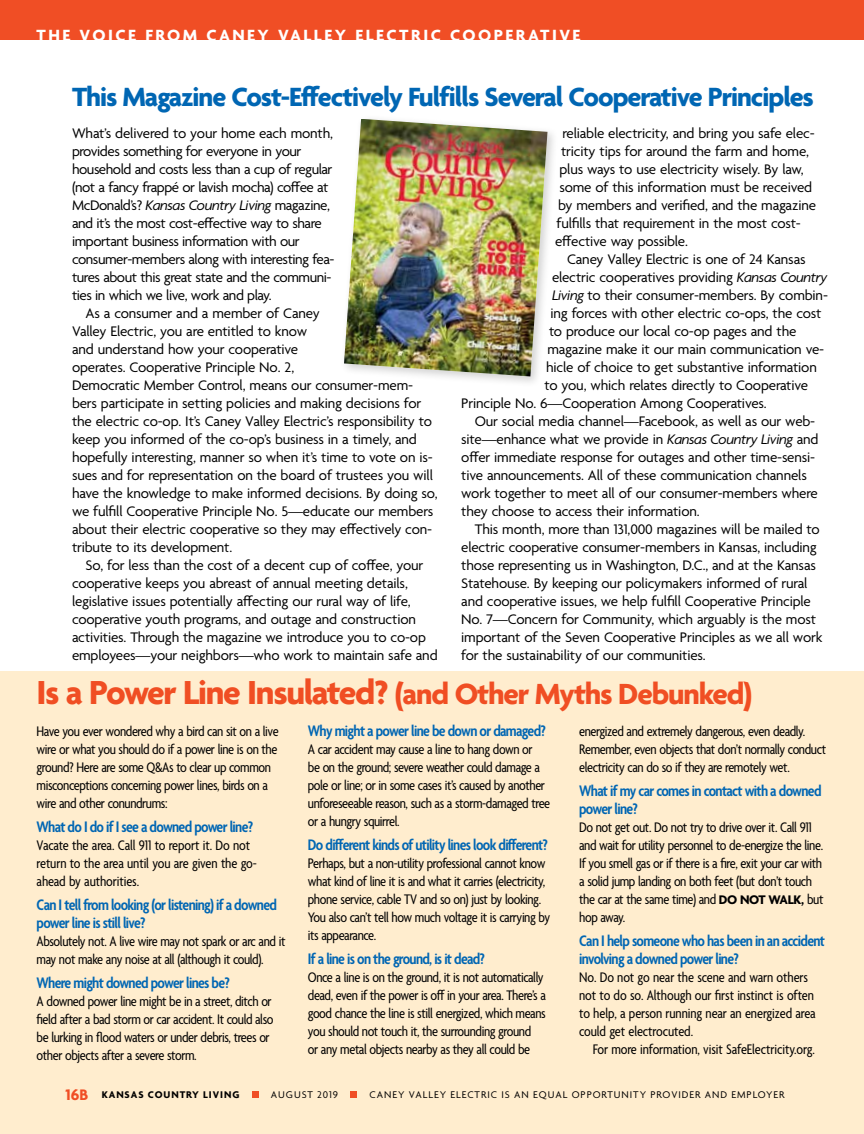
<style>
.page{position:relative;width:864px;height:1134px;background:#fff}
.page>*{position:absolute;margin:0;border:0;box-sizing:border-box;transform-origin:0 0}
.t1{font:700 31.5px "Agenda";letter-spacing:-.035em;color:#f04e23}
.t2{font:700 28.5px "Agenda";letter-spacing:-.035em;color:#0066b3}
.t3{font:700 17.55px "Agenda";letter-spacing:.14em;color:#fff}
.t4{font:600 condensed 16.5px/18px "Agenda";letter-spacing:-.04em;color:#0066b3}
.t5{font:15px/18px "Agenda";letter-spacing:-.01em;color:#000}
.t6{font:condensed 15px/18px "Agenda";letter-spacing:-.025em;color:#000}
.t7{font:15px/18px "Agenda";letter-spacing:-.03em;color:#000}
.t8{font:condensed 15px/18px "Agenda";letter-spacing:-.005em;color:#000}
.t9{font:10.5px "Agenda";letter-spacing:.09em;color:#000}
.t10{font:700 10.5px "Agenda";letter-spacing:.09em;color:#000}
.s1{font-style:italic}
.s2{font-size:36px}
.s3{font-weight:700;font-stretch:normal;font-size:13.5px}
.s4{font-size:16.5px;color:#f04e25}
</style>
<div class="page">
<div style="left:0;top:671px;width:864px;height:463px;background:#ffedce"></div>
<div style="left:340px;top:114px;width:219px;height:273px;background:#000;opacity:.18"></div>
<img style="left:344px;top:119px;width:204px;height:257px">
<div style="left:0;top:0;width:864px;height:40px;background:#f04e25"></div>
<div style="left:252px;top:1091px;width:7px;height:7px;background:#f04e25"></div>
<div style="left:350px;top:1091px;width:7px;height:7px;background:#f04e25"></div>
<p class="t3" style="left:37px;top:26px;width:546px">THE VOICE FROM CANEY VALLEY ELECTRIC COOPERATIVE</p>
<h2 class="t2" style="left:72px;top:81px;width:743px">This Magazine Cost-Effectively Fulfills Several Cooperative Principles</h2>
<p class="t7" style="left:72px;top:125px;width:264px">What’s delivered to your home each month, provides something for everyone in your household and costs less than a cup of regular (not a fancy frappé or lavish mocha) coffee at McDonald’s? <span class="s1">Kansas Country Living</span> magazine, and it’s the most cost-effective way to share important business information with our consumer-members along with interesting fea&shy;tures about this great state and the communi&shy;ties in which we live, work and play.</p>
<p class="t5" style="left:72px;top:305px;width:367px;text-indent:14px">As a consumer and a member of Caney<br>Valley Electric, you are entitled to know<br>and understand how your cooperative<br>operates. Cooperative Principle No. 2,<br>Democratic Member Control, means our consumer-mem&shy;bers participate in setting policies and making decisions for the electric co-op. It’s Caney Valley Electric’s responsibility to keep you informed of the co-op’s business in a timely, and hopefully interesting, manner so when it’s time to vote on is&shy;sues and for representation on the board of trustees you will have the knowledge to make informed decisions. By doing so, we fulfill Cooperative Principle No. 5—educate our members about their electric cooperative so they may effectively con&shy;tribute to its development.</p>
<p class="t5" style="left:72px;top:557px;width:367px;text-indent:14px">So, for less than the cost of a decent cup of coffee, your cooperative keeps you abreast of annual meeting details, legislative issues potentially affecting our rural way of life, cooperative youth programs, and outage and construction activities. Through the magazine we introduce you to co-op employees—your neighbors—who work to maintain safe and</p>
<p class="t5" style="left:562px;top:125px;width:254px">reliable electricity, and bring you safe elec-</p>
<p class="t5" style="left:561px;top:143px;width:250px">tricity tips for around the farm and home,</p>
<p class="t5" style="left:560px;top:161px;width:246px">plus ways to use electricity wisely. By law,</p>
<p class="t5" style="left:560px;top:179px;width:254px">some of this information must be received</p>
<p class="t5" style="left:558px;top:197px;width:260px">by members and verified, and the magazine</p>
<p class="t5" style="left:557px;top:215px;width:246px">fulfills that requirement in the most cost-</p>
<p class="t5" style="left:555px;top:233px;width:135px">effective way possible.</p>
<p class="t5" style="left:567px;top:251px;width:240px">Caney Valley Electric is one of 24 Kansas</p>
<p class="t5" style="left:552px;top:269px;width:277px">electric cooperatives providing <span class="s1">Kansas Country</span></p>
<p class="t5" style="left:552px;top:287px;width:278px"><span class="s1">Living</span> to their consumer-members. By combin-</p>
<p class="t5" style="left:551px;top:305px;width:272px">ing forces with other electric co-ops, the cost</p>
<p class="t5" style="left:549px;top:323px;width:249px">to produce our local co-op pages and the</p>
<p class="t5" style="left:548px;top:341px;width:278px">magazine make it our main communication ve-</p>
<p class="t5" style="left:546px;top:359px;width:272px">hicle of choice to get substantive information</p>
<p class="t5" style="left:545px;top:377px;width:265px">to you, which relates directly to Cooperative</p>
<p class="t5" style="left:461px;top:395px;width:307px">Principle No. 6—Cooperation Among Cooperatives.</p>
<p class="t5" style="left:475px;top:413px;width:342px">Our social media channel—Facebook, as well as our web-</p>
<p class="t5" style="left:461px;top:431px;width:359px">site—enhance what we provide in <span class="s1">Kansas Country Living</span> and</p>
<p class="t5" style="left:461px;top:449px;width:355px">offer immediate response for outages and other time-sensi-</p>
<p class="t5" style="left:461px;top:467px;width:347px">tive announcements. All of these communication channels</p>
<p class="t5" style="left:461px;top:485px;width:358px">work together to meet all of our consumer-members where</p>
<p class="t5" style="left:461px;top:503px;width:240px">they choose to access their information.</p>
<p class="t5" style="left:475px;top:521px;width:347px">This month, more than 131,000 magazines will be mailed to</p>
<p class="t5" style="left:461px;top:539px;width:357px">electric cooperative consumer-members in Kansas, including</p>
<p class="t5" style="left:461px;top:557px;width:356px">those representing us in Washington, D.C., and at the Kansas</p>
<p class="t5" style="left:461px;top:575px;width:348px">Statehouse. By keeping our policymakers informed of rural</p>
<p class="t5" style="left:461px;top:593px;width:351px">and cooperative issues, we help fulfill Cooperative Principle</p>
<p class="t5" style="left:461px;top:611px;width:356px">No. 7—Concern for Community, which arguably is the most</p>
<p class="t5" style="left:461px;top:629px;width:363px">important of the Seven Cooperative Principles as we all work</p>
<p class="t5" style="left:461px;top:647px;width:246px">for the sustainability of our communities.</p>
<h1 class="t1" style="left:37px;top:677px;width:717px"><span class="s2">Is a Power Line Insulated?</span> (and Other Myths Debunked)</h1>
<p class="t6" style="left:37px;top:723px;width:244px">Have you ever wondered why a bird can sit on a live wire or what you should do if a power line is on the ground? Here are some Q&amp;As to clear up common misconceptions concerning power lines, birds on a wire and other conundrums:</p>
<p class="t4" style="left:37px;top:819px;width:218px">What do I do if I see a downed power line?</p>
<p class="t8" style="left:37px;top:837px;width:222px">Vacate the area. Call 911 to report it. Do not return to the area until you are given the go&shy;ahead by authorities.</p>
<p class="t4" style="left:37px;top:897px;width:242px">Can I tell from looking (or listening) if a downed power line is still live?</p>
<p class="t6" style="left:37px;top:933px;width:250px">Absolutely not. A live wire may not spark or arc and it may not make any noise at all (although it could).</p>
<p class="t4" style="left:37px;top:975px;width:195px">Where might downed power lines be?</p>
<p class="t6" style="left:37px;top:993px;width:238px">A downed power line might be in a street, ditch or field after a bad storm or car accident. It could also be lurking in flood waters or under debris, trees or other objects after a severe storm.</p>
<p class="t4" style="left:308px;top:723px;width:240px">Why might a power line be down or damaged?</p>
<p class="t6" style="left:308px;top:741px;width:244px">A car accident may cause a line to hang down or<br>be on the ground; severe weather could damage a pole or line; or in some cases it’s caused by another unforeseeable reason, such as a storm-damaged tree or a hungry squirrel.</p>
<p class="t4" style="left:308px;top:837px;width:242px">Do different kinds of utility lines look different?</p>
<p class="t6" style="left:308px;top:855px;width:244px">Perhaps, but a non-utility professional cannot know what kind of line it is and what it carries (electricity, phone service, cable TV and so on) just by looking.<br>You also can’t tell how much voltage it is carrying by its appearance.</p>
<p class="t4" style="left:308px;top:951px;width:179px">If a line is on the ground, is it dead?</p>
<p class="t6" style="left:308px;top:969px;width:240px">Once a line is on the ground, it is not automatically dead, even if the power is off in your area. There’s a good chance the line is still energized, which means you should not touch it, the surrounding ground<br>or any metal objects nearby as they all could be</p>
<p class="t6" style="left:579px;top:723px;width:249px">energized and extremely dangerous, even deadly.<br>Remember, even objects that don’t normally conduct electricity can do so if they are remotely wet.</p>
<p class="t4" style="left:579px;top:783px;width:244px">What if my car comes in contact with a downed power line?</p>
<p class="t6" style="left:579px;top:819px;width:246px">Do not get out. Do not try to drive over it. Call 911 and wait for utility personnel to de-energize the line.<br>If you smell gas or if there is a fire, exit your car with a solid jump landing on both feet (but don’t touch the car at the same time) and <span class="s3">DO NOT WALK,</span> but hop away.</p>
<p class="t4" style="left:579px;top:933px;width:247px">Can I help someone who has been in an accident involving a downed power line?</p>
<p class="t8" style="left:579px;top:969px;width:238px">No. Do not go near the scene and warn others not to do so. Although our first instinct is often to help, a person running near an energized area could get electrocuted.</p>
<p class="t8" style="left:593px;top:1041px;width:224px">For more information, visit SafeElectricity.org.</p>
<p class="t10" style="left:66px;top:1089px;width:175px"><span class="s4">16B</span> KANSAS COUNTRY LIVING</p>
<p class="t9" style="left:271px;top:1089px;width:69px">AUGUST 2019</p>
<p class="t9" style="left:370px;top:1089px;width:417px">CANEY VALLEY ELECTRIC IS AN EQUAL OPPORTUNITY PROVIDER AND EMPLOYER</p>
</div>
